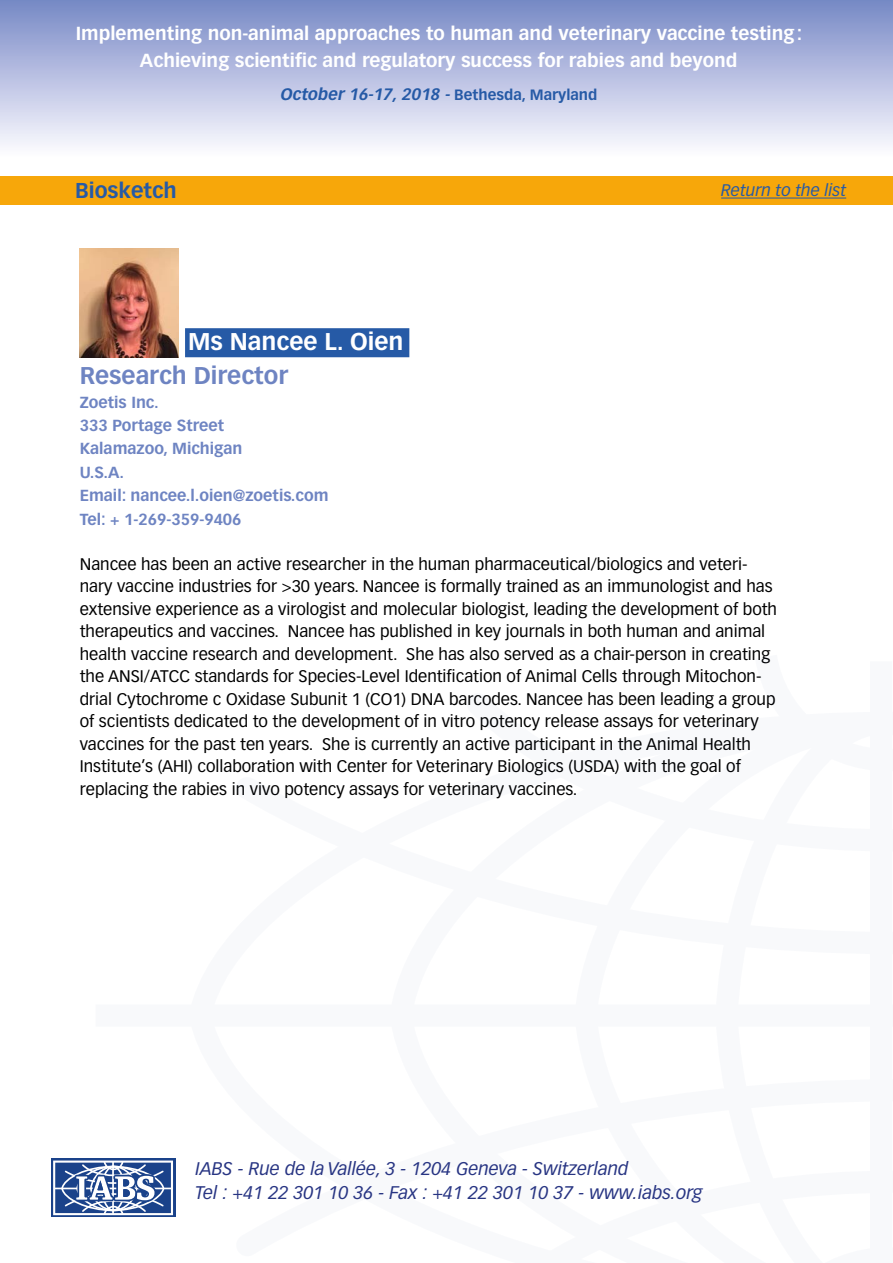
<style>
.page{position:relative;width:893px;height:1263px;background:#fff}
.page>*{position:absolute;margin:0;border:0;box-sizing:border-box;transform-origin:0 0}
.t1{font:700 23.85px "Vectora LT Std";color:#6e84c2}
.t2{font:700 23.85px "Vectora LT Std";color:#fff}
.t3{font:700 21.15px "Vectora LT Std";color:#265aa6}
.t4{font:700 18.6px/26.8px "Vectora LT Std";color:#fff;text-align:center}
.t5{font:italic 18px/24px "Vectora LT Std";color:#283583}
.t6{font:16.5px/22.5px "Vectora LH";color:#000}
.t7{font:italic 16.5px "Vectora LT Std";color:#265aa6}
.t8{font:italic 700 16.2px "Vectora LT Std";color:#265aa6}
.t9{font:700 15.75px/23.4px "Vectora LT Std";color:#6e84c2}
.s1{font-style:normal;font-size:14.7px}
</style>
<div class="page">
<div style="left:0;top:176px;width:893px;height:29px;background:#f7a70a"></div>
<div style="left:185px;top:328px;width:224px;height:29px;background:#265aa6"></div>
<img style="left:80px;top:248px;width:98px;height:109px">
<div style="left:0;top:0;width:893px;height:156px;background:linear-gradient(to bottom,#7788c5,#fdfbff)"></div>
<div style="left:51px;top:1158px;width:124px;height:59px;background:#1a428a"></div>
<svg style="left:53px;top:1160px;width:120px;height:56px"></svg>
<div style="left:96px;top:1004px;width:797px;height:23px;background:#f8f9fb"></div>
<hr style="left:721px;top:198px;width:125px;height:1px;background:#265aa6">
<p class="t4" style="left:76px;top:20px;width:728px">Implementing non-animal approaches to human and veterinary vaccine testing:<br>Achieving scientific and regulatory success for rabies and beyond</p>
<p class="t8" style="left:280px;top:84px;width:319px">October 16-17,2018 - <span class="s1">Bethesda, Maryland</span></p>
<p class="t3" style="left:75px;top:177px;width:103px">Biosketch</p>
<p class="t7" style="left:721px;top:181px;width:127px">Return to the list</p>
<h1 class="t2" style="left:188px;top:327px;width:217px">Ms Nancee L. Oien</h1>
<h1 class="t1" style="left:80px;top:361px;width:210px">Research Director</h1>
<p class="t9" style="left:80px;top:390px;width:250px">Zoetis Inc.<br>333 Portage Street<br>Kalamazoo, Michigan<br>U.S.A.<br>Email: nancee.l.oien@zoetis.com<br>Tel: + 1-269-359-9406</p>
<p class="t6" style="left:80px;top:553px;width:699px">Nancee has been an active researcher in the human pharmaceutical/biologics and veteri&shy;nary vaccine industries for &gt;30 years. Nancee is formally trained as an immunologist and has extensive experience as a virologist and molecular biologist, leading the development of both therapeutics and vaccines. Nancee has published in key journals in both human and animal health vaccine research and development. She has also served as a chair-person in creating the ANSI/ATCC standards for Species-Level Identification of Animal Cells through Mitochon&shy;drial Cytochrome c Oxidase Subunit 1 (CO1) DNA barcodes. Nancee has been leading a group of scientists dedicated to the development of in vitro potency release assays for veterinary vaccines for the past ten years. She is currently an active participant in the Animal Health Institute’s (AHI) collaboration with Center for Veterinary Biologics (USDA) with the goal of replacing the rabies in vivo potency assays for veterinary vaccines.</p>
<p class="t5" style="left:196px;top:1157px;width:509px">IABS - Rue de la Vallée, 3 - 1204 Geneva - Switzerland<br>Tel : +41 22 301 10 36 - Fax : +41 22 301 10 37 - www.iabs.org</p>
</div>
